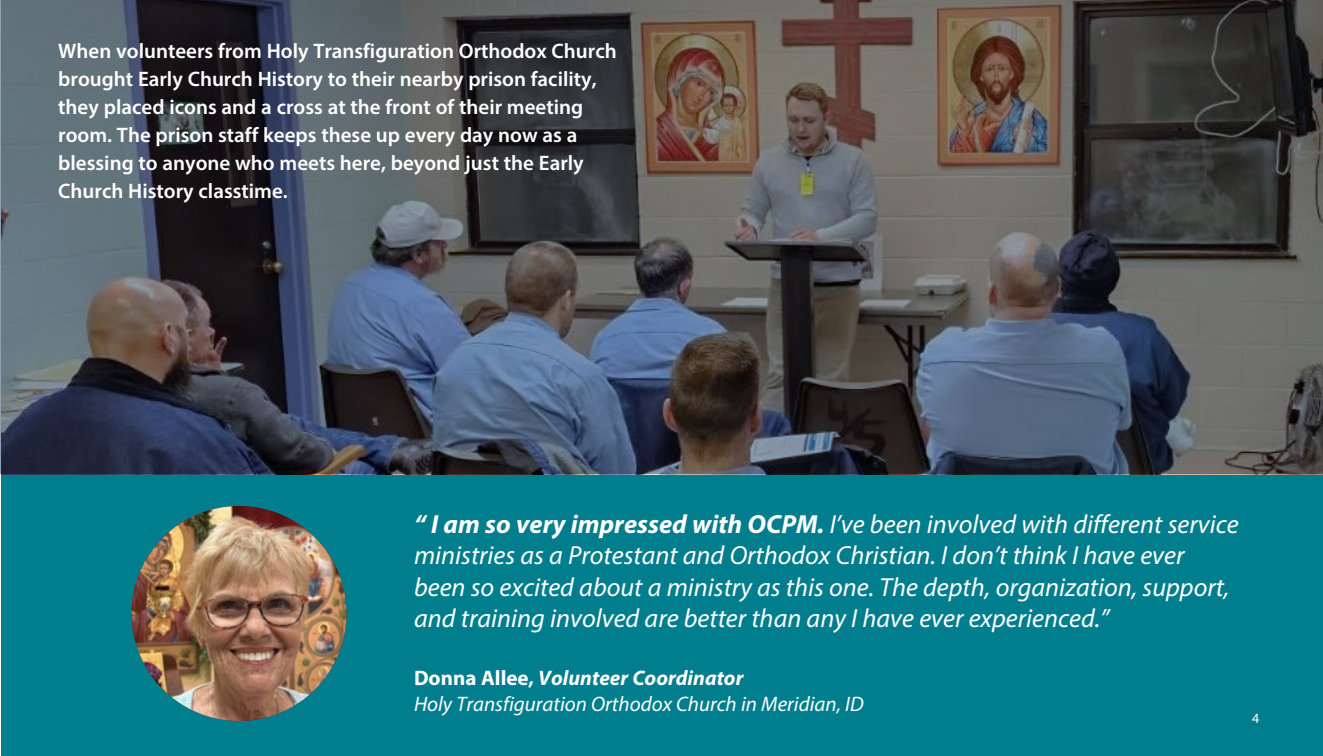
<style>
.page{position:relative;width:1323px;height:756px;background:#fff}
.page>*{position:absolute;margin:0;border:0;box-sizing:border-box;transform-origin:0 0}
.t1{font:italic 26.25px/31.5px "Myriad Pro";color:#fff}
.t2{font:600 21px/28px "Myriad Pro";color:#fff}
.t3{font:italic 21px/26.2px "Myriad Pro";color:#fff}
.t4{font:14px "Myriad Pro";color:#fff}
.s1{font-weight:700}
.s2{font-weight:700;font-style:normal}
</style>
<div class="page">
<div style="left:2px;top:458px;width:1321px;height:298px;background:#017e8e"></div>
<img style="left:0;top:0;width:1323px;height:474px">
<img style="left:132px;top:506px;width:214px;height:215px;border-radius:107px">
<p class="t2" style="left:58px;top:36px;width:560px">When volunteers from Holy Transfiguration Orthodox Church brought Early Church History to their nearby prison facility, they placed icons and a cross at the front of their meeting room. The prison staff keeps these up every day now as a blessing to anyone who meets here, beyond just the Early Church History classtime.</p>
<p class="t1" style="left:414px;top:508px;width:826px"><span class="s1">“ I am so very impressed with OCPM.</span> I’ve been involved with different service ministries as a Protestant and Orthodox Christian. I don’t think I have ever been so excited about a ministry as this one. The depth, organization, support, and training involved are better than any I have ever experienced.”</p>
<p class="t3" style="left:414px;top:665px;width:451px"><span class="s2">Donna Allee,</span> <span class="s1">Volunteer Coordinator<br></span>Holy Transfiguration Orthodox Church in Meridian, ID</p>
<p class="t4" style="left:1252px;top:710px;width:9px">4</p>
</div>
